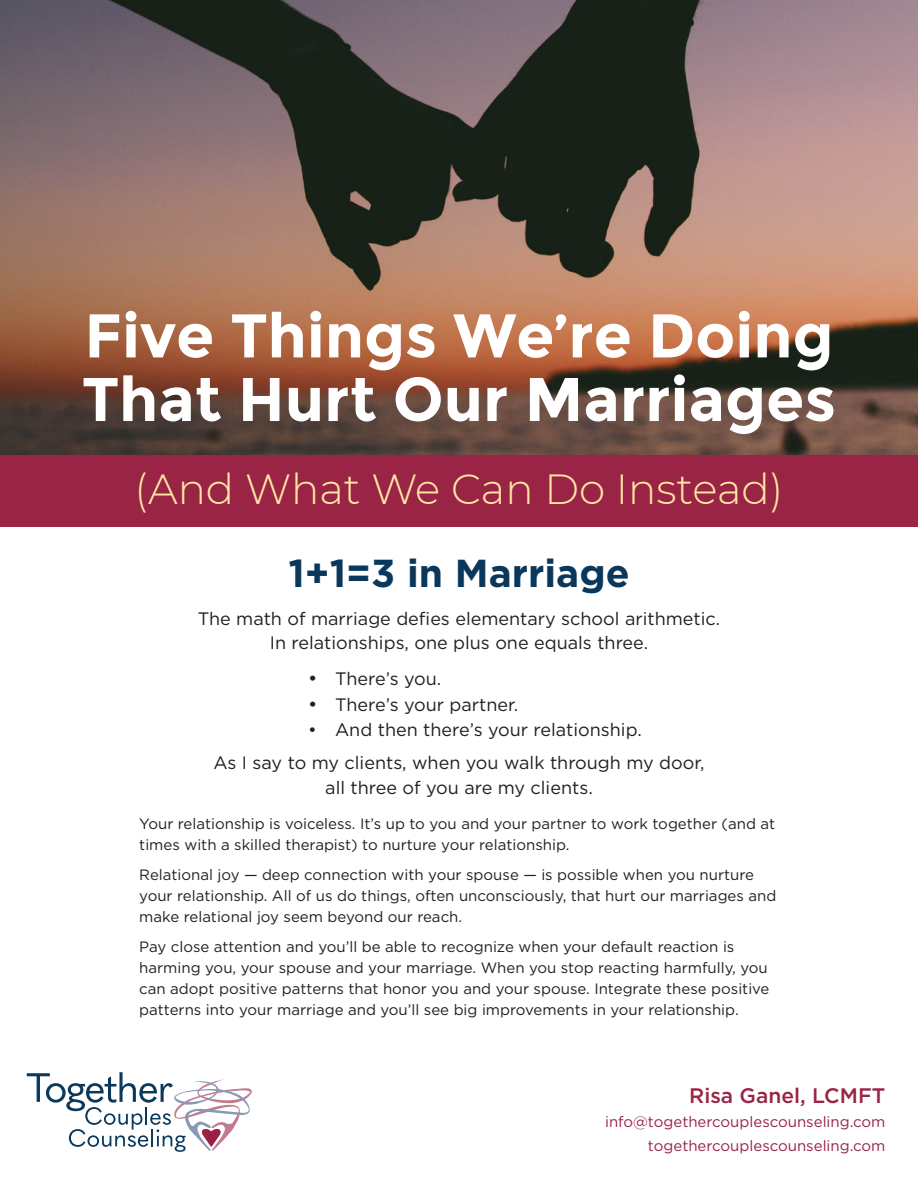
<style>
.page{position:relative;width:918px;height:1188px;background:#fff}
.page>*{position:absolute;margin:0;border:0;box-sizing:border-box;transform-origin:0 0}
.t1{font:700 61.5px/63.6px "Montserrat";color:#fff}
.t2{font:300 42px "Montserrat";color:#ffe6a3}
.headline{font:700 39px "Gotham";color:#0a385c}
.t3{font:500 21px "Gotham";color:#992445}
.intro{font:18px/24.6px "Gotham";color:#231f20;text-align:center}
.body{font:15px/21px "Gotham";color:#231f20}
.t4{font:15px "Gotham";color:#992445}
.s1{font-size:19.5px}
</style>
<div class="page">
<img style="left:0;top:0;width:918px;height:455px">
<svg style="left:27px;top:1072px;width:225px;height:80px"></svg>
<div style="left:0;top:455px;width:918px;height:71px;background:#992445"></div>
<p class="t1" style="left:82px;top:304px;width:756px">Five Things We’re Doing<br>That Hurt Our Marriages</p>
<p class="t2" style="left:135px;top:461px;width:650px">(And What We Can Do Instead)</p>
<p class="headline" style="left:288px;top:547px;width:343px">1+1=3 in Marriage</p>
<p class="intro" style="left:198px;top:606px;width:524px">The math of marriage defies elementary school arithmetic.<br>In relationships, one plus one equals three.</p>
<p class="intro" style="left:308px;top:666px;width:135px"><span class="s1">•</span> There’s you.</p>
<p class="intro" style="left:308px;top:692px;width:212px"><span class="s1">•</span> There’s your partner.</p>
<p class="intro" style="left:308px;top:717px;width:335px">• And then there’s your relationship.</p>
<p class="intro" style="left:213px;top:750px;width:493px">As I say to my clients, when you walk through my door, all three of you are my clients.</p>
<p class="body" style="left:139px;top:812px;width:637px">Your relationship is voiceless. It’s up to you and your partner to work together (and at times with a skilled therapist) to nurture your relationship.</p>
<p class="body" style="left:139px;top:863px;width:639px">Relational joy — deep connection with your spouse — is possible when you nurture your relationship. All of us do things, often unconsciously, that hurt our marriages and make relational joy seem beyond our reach.</p>
<p class="body" style="left:139px;top:935px;width:632px">Pay close attention and you’ll be able to recognize when your default reaction is harming you, your spouse and your marriage. When you stop reacting harmfully, you can adopt positive patterns that honor you and your spouse. Integrate these positive patterns into your marriage and you’ll see big improvements in your relationship.</p>
<p class="t3" style="left:689px;top:1081px;width:198px">Risa Ganel, LCMFT</p>
<p class="t4" style="left:605px;top:1112px;width:282px">info@togethercouplescounseling.com</p>
<p class="t4" style="left:648px;top:1136px;width:239px">togethercouplescounseling.com</p>
</div>
